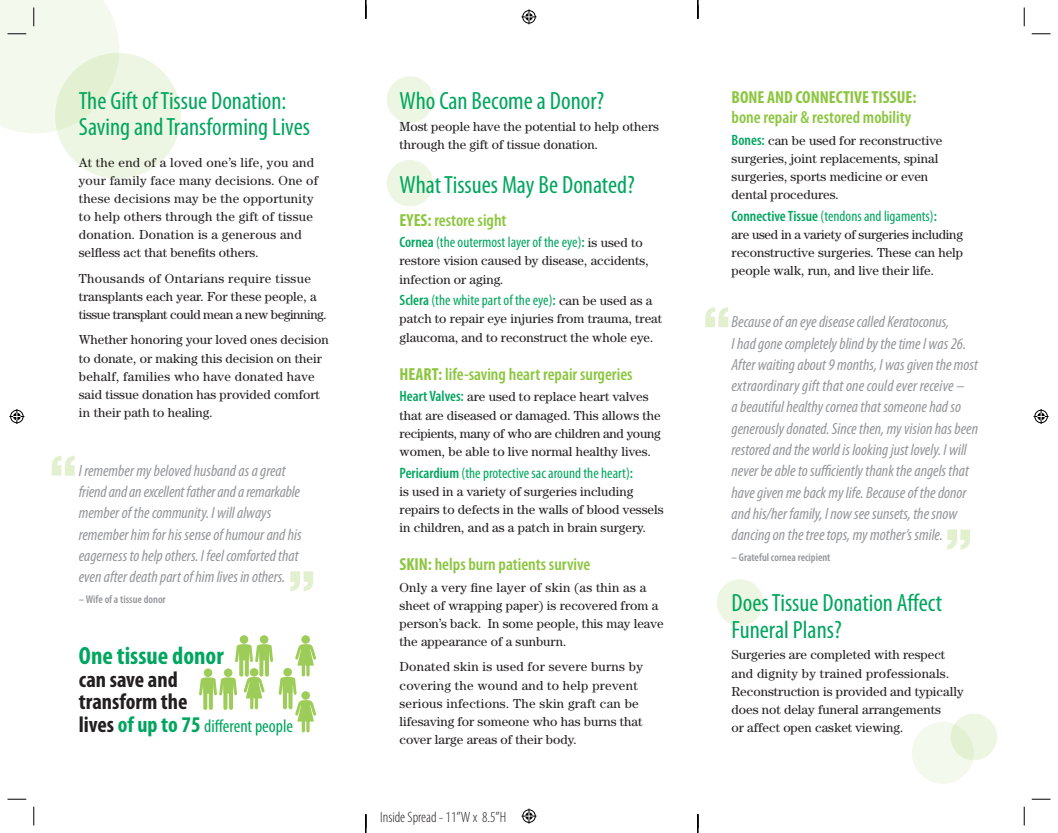
<style>
.page{position:relative;width:1058px;height:833px;background:#fff}
.page>*{position:absolute;margin:0;border:0;box-sizing:border-box;transform-origin:0 0}
.t1{font:condensed 25px/26.2px "Myriad Pro";color:#00a65f}
.t2{font:700 condensed 25px "Myriad Pro";color:#00a65f}
.t3{font:700 condensed 22.5px/22.5px "Myriad Pro";color:#231f20}
.t4{font:condensed 18.12px "Myriad Pro";color:#00a65f}
.t5{font:600 condensed 17.5px "Myriad Pro";color:#8bc63e}
.t6{font:700 condensed 17.5px "Myriad Pro";color:#8bc63e}
.t7{font:italic condensed 16.25px/21.2px "Myriad Pro";color:#939598}
.t8{font:condensed 15px "Myriad Pro";color:#00a65f}
.t9{font:300 condensed 15px "Myriad Pro";color:#231f20}
.t10{font:13.12px/18.1px "Century Std";color:#231f20}
.t11{font:13.12px/18.1px "Century Std";letter-spacing:.02em;color:#231f20}
.t12{font:600 condensed 11.25px "Myriad Pro";color:#939598}
.s1{font-weight:700;font-size:22.5px;color:#231f20}
.s2{font-weight:700;font-size:22.5px}
.s3{font-weight:700}
.s4{font-weight:600}
.s5{font-family:"Century Std";font-stretch:normal;font-size:13.12px;color:#231f20}
.s6{font-family:"Myriad Pro";font-weight:600;font-stretch:condensed;font-size:15px;color:#00a65f}
</style>
<div class="page">
<div style="left:55px;top:53px;width:126px;height:126px;background:#edf6e2;border-radius:50%"></div>
<div style="left:911px;top:721px;width:62px;height:62px;background:#f3f9ec;border-radius:50%"></div>
<div style="left:950px;top:713px;width:47px;height:47px;background:linear-gradient(to right,#e4f2d4,#f0f7e6);border-radius:50%"></div>
<div style="left:387px;top:76px;width:46px;height:47px;background:#edf6e2;border-radius:50%"></div>
<div style="left:387px;top:160px;width:46px;height:46px;background:#edf6e2;border-radius:50%"></div>
<div style="left:716px;top:579px;width:47px;height:46px;background:#edf6e2;border-radius:50%"></div>
<svg style="left:239px;top:657px;width:4px;height:19px"></svg>
<svg style="left:245px;top:657px;width:4px;height:19px"></svg>
<svg style="left:259px;top:657px;width:4px;height:19px"></svg>
<hr style="left:265px;top:657px;width:4px;height:19px;background:#9dcd58;border-radius:2px">
<svg style="left:235px;top:635px;width:38px;height:27px"></svg>
<svg style="left:243px;top:668px;width:22px;height:41px"></svg>
<svg style="left:203px;top:690px;width:4px;height:19px"></svg>
<svg style="left:209px;top:690px;width:4px;height:19px"></svg>
<svg style="left:223px;top:690px;width:4px;height:19px"></svg>
<hr style="left:229px;top:690px;width:4px;height:19px;background:#9dcd58;border-radius:2px">
<svg style="left:199px;top:668px;width:38px;height:27px"></svg>
<svg style="left:279px;top:635px;width:37px;height:98px"></svg>
<svg style="left:52px;top:455px;width:23px;height:20px"></svg>
<svg style="left:705px;top:307px;width:23px;height:20px"></svg>
<svg style="left:290px;top:571px;width:23px;height:20px"></svg>
<svg style="left:947px;top:529px;width:23px;height:20px"></svg>
<svg style="left:1031px;top:33px;width:19px;height:2px"></svg>
<svg style="left:8px;top:798px;width:18px;height:2px"></svg>
<svg style="left:1031px;top:798px;width:19px;height:2px"></svg>
<svg style="left:0;top:0;width:119px;height:133px"></svg>
<svg style="left:33px;top:806px;width:2px;height:19px"></svg>
<svg style="left:1023px;top:8px;width:1px;height:18px"></svg>
<svg style="left:1023px;top:806px;width:1px;height:19px"></svg>
<svg style="left:521px;top:9px;width:15px;height:15px"></svg>
<svg style="left:521px;top:808px;width:15px;height:15px"></svg>
<svg style="left:9px;top:409px;width:15px;height:15px"></svg>
<svg style="left:1033px;top:409px;width:15px;height:15px"></svg>
<svg style="left:365px;top:0;width:1px;height:19px"></svg>
<svg style="left:365px;top:814px;width:1px;height:18px"></svg>
<svg style="left:697px;top:0;width:1px;height:19px"></svg>
<svg style="left:697px;top:814px;width:1px;height:18px"></svg>
<h1 class="t1" style="left:79px;top:88px;width:233px">The Gift of Tissue Donation:<br>Saving and Transforming Lives</h1>
<p class="t11" style="left:79px;top:153px;width:241px">At the end of a loved one’s life, you and your family face many decisions. One of these decisions may be the opportunity to help others through the gift of tissue donation. Donation is a generous and selfless act that benefits others.</p>
<p class="t10" style="left:79px;top:269px;width:249px">Thousands of Ontarians require tissue transplants each year. For these people, a tissue transplant could mean a new beginning.</p>
<p class="t10" style="left:79px;top:330px;width:251px">Whether honoring your loved ones decision to donate, or making this decision on their behalf, families who have donated have said tissue donation has provided comfort in their path to healing.</p>
<p class="t7" style="left:79px;top:460px;width:224px">I remember my beloved husband as a great friend and an excellent father and a remarkable member of the community. I will always remember him for his sense of humour and his eagerness to help others. I feel comforted that even after death part of him lives in others.</p>
<p class="t12" style="left:79px;top:593px;width:88px">– Wife of a tissue donor</p>
<h1 class="t2" style="left:79px;top:642px;width:146px">One tissue donor</h1>
<h2 class="t3" style="left:79px;top:668px;width:110px">can save and transform the</h2>
<h3 class="t4" style="left:79px;top:716px;width:216px"><span class="s1">lives</span> <span class="s2">of up to 75</span> different people</h3>
<h1 class="t1" style="left:399px;top:88px;width:206px">Who Can Become a Donor?</h1>
<p class="t10" style="left:399px;top:117px;width:261px">Most people have the potential to help others through the gift of tissue donation.</p>
<h1 class="t1" style="left:399px;top:172px;width:237px">What Tissues May Be Donated?</h1>
<h3 class="t5" style="left:399px;top:210px;width:108px"><span class="s3">EYES:</span> restore sight</h3>
<p class="t8" style="left:399px;top:234px;width:245px"><span class="s4">Cornea</span> (the outermost layer of the eye)<span class="s4">:</span> <span class="s5">is used to</span></p>
<p class="t10" style="left:399px;top:252px;width:251px">restore vision caused by disease, accidents, infection or aging.</p>
<p class="t8" style="left:399px;top:292px;width:254px"><span class="s4">Sclera</span> (the white part of the eye)<span class="s4">:</span> <span class="s5">can be used as a</span></p>
<p class="t10" style="left:399px;top:310px;width:264px">patch to repair eye injuries from trauma, treat glaucoma, and to reconstruct the whole eye.</p>
<h3 class="t5" style="left:399px;top:364px;width:234px"><span class="s3">HEART:</span> life-saving heart repair surgeries</h3>
<p class="t10" style="left:399px;top:387px;width:263px"><span class="s6">Heart Valves:</span> are used to replace heart valves that are diseased or damaged. This allows the recipients, many of who are children and young women, be able to live normal healthy lives.</p>
<p class="t8" style="left:399px;top:464px;width:235px"><span class="s4">Pericardium</span> (the protective sac around the heart)<span class="s4">:</span></p>
<p class="t10" style="left:399px;top:482px;width:265px">is used in a variety of surgeries including repairs to defects in the walls of blood vessels in children, and as a patch in brain surgery.</p>
<h3 class="t5" style="left:399px;top:554px;width:192px"><span class="s3">SKIN:</span> helps burn patients survive</h3>
<p class="t10" style="left:399px;top:578px;width:265px">Only a very fine layer of skin (as thin as a sheet of wrapping paper) is recovered from a person’s back. In some people, this may leave the appearance of a sunburn.</p>
<p class="t11" style="left:399px;top:657px;width:245px">Donated skin is used for severe burns by covering the wound and to help prevent serious infections. The skin graft can be lifesaving for someone who has burns that cover large areas of their body.</p>
<p class="t9" style="left:380px;top:808px;width:127px">Inside Spread - 11” W x 8.5”H</p>
<h3 class="t6" style="left:731px;top:88px;width:186px">BONE AND CONNECTIVE TISSUE:</h3>
<h3 class="t5" style="left:731px;top:108px;width:181px">bone repair &amp; restored mobility</h3>
<p class="t10" style="left:731px;top:131px;width:212px"><span class="s6">Bones:</span> can be used for reconstructive surgeries, joint replacements, spinal surgeries, sports medicine or even dental procedures.</p>
<p class="t8" style="left:731px;top:208px;width:207px"><span class="s4">Connective Tissue</span> (tendons and ligaments)<span class="s4">:</span></p>
<p class="t10" style="left:731px;top:225px;width:233px;text-align:justify">are used in a variety of surgeries including reconstructive surgeries. These can help people walk, run, and live their life.</p>
<p class="t7" style="left:731px;top:312px;width:248px">Because of an eye disease called Keratoconus,<br>I had gone completely blind by the time I was 26.<br>After waiting about 9 months, I was given the most extraordinary gift that one could ever receive –<br>a beautiful healthy cornea that someone had so generously donated. Since then, my vision has been restored and the world is looking just lovely. I will never be able to sufficiently thank the angels that have given me back my life. Because of the donor and his/her family, I now see sunsets, the snow dancing on the tree tops, my mother’s smile.</p>
<p class="t12" style="left:731px;top:551px;width:100px">– Grateful cornea recipient</p>
<h1 class="t1" style="left:731px;top:590px;width:212px">Does Tissue Donation Affect<br>Funeral Plans?</h1>
<p class="t10" style="left:731px;top:645px;width:233px">Surgeries are completed with respect and dignity by trained professionals.<br>Reconstruction is provided and typically does not delay funeral arrangements<br>or affect open casket viewing.</p>
</div>
